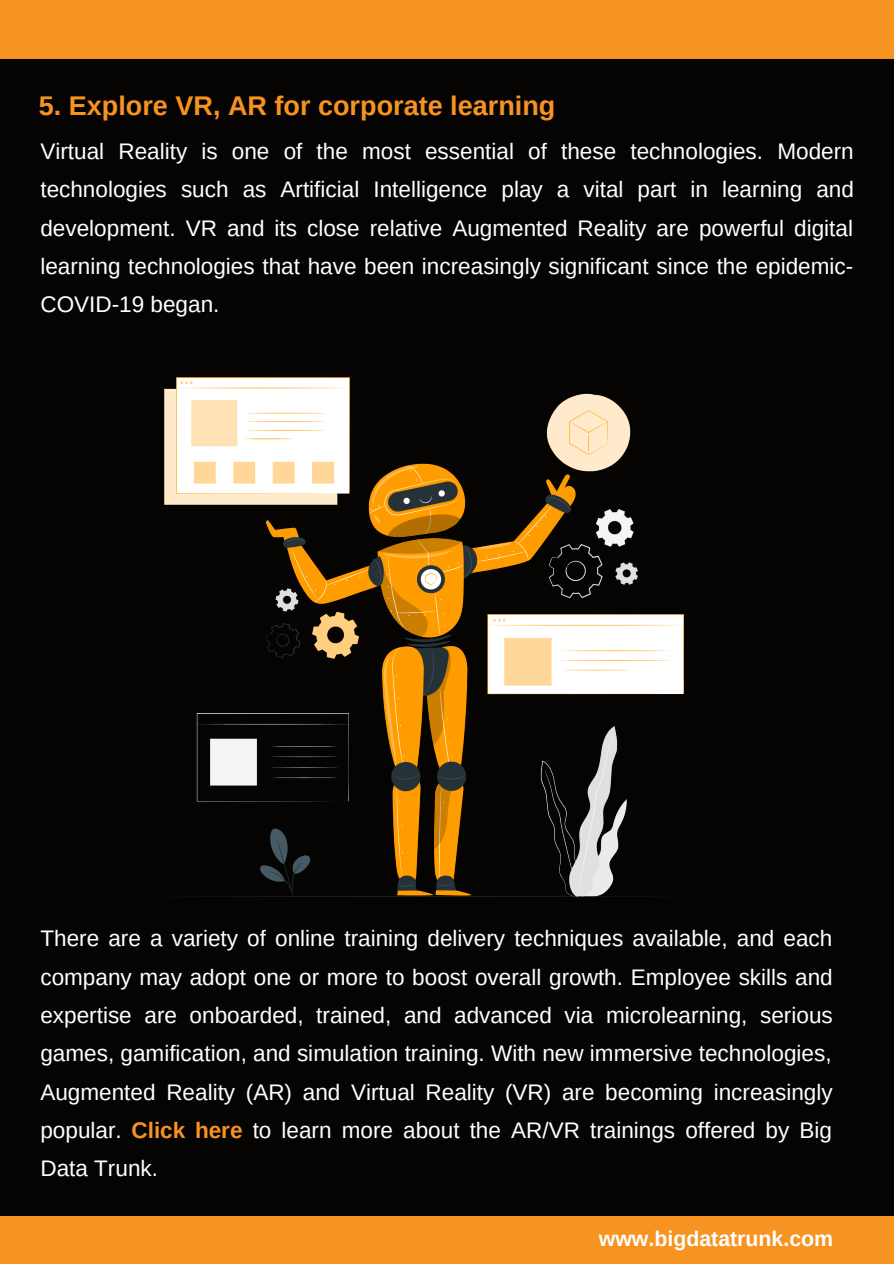
<style>
.page{position:relative;width:894px;height:1264px;background:#fff}
.page>*{position:absolute;margin:0;border:0;box-sizing:border-box;transform-origin:0 0}
.t1{font:700 27px "Arimo";color:#f79320}
.t2{font:22.5px/38.2px "Arimo";color:#fff;text-align:justify}
.t3{font:700 21.3px "Arimo";color:#fff}
.s1{font-weight:700;color:#f79320}
</style>
<div class="page">
<div style="left:0;top:0;width:893px;height:1263px;background:#060403"></div>
<div style="left:0;top:1216px;width:893px;height:47px;background:#f79320"></div>
<div style="left:0;top:0;width:893px;height:58px;background:#f79320"></div>
<img style="left:164px;top:377px;width:520px;height:520px">
<p class="t1" style="left:39px;top:90px;width:518px">5. Explore VR, AR for corporate learning</p>
<p class="t2" style="left:40px;top:132px;width:814px">Virtual Reality is one of the most essential of these technologies. Modern technologies such as Artificial Intelligence play a vital part in learning and development. VR and its close relative Augmented Reality are powerful digital learning technologies that have been increasingly significant since the epidemic-COVID-19 began.</p>
<p class="t2" style="left:40px;top:919px;width:793px">There are a variety of online training delivery techniques available, and each company may adopt one or more to boost overall growth. Employee skills and expertise are onboarded, trained, and advanced via microlearning, serious games, gamification, and simulation training. With new immersive technologies, Augmented Reality (AR) and Virtual Reality (VR) are becoming increasingly popular. <span class="s1">Click here</span> to learn more about the AR/VR trainings offered by Big Data Trunk.</p>
<p class="t3" style="left:598px;top:1226px;width:236px">www.bigdatatrunk.com</p>
</div>
